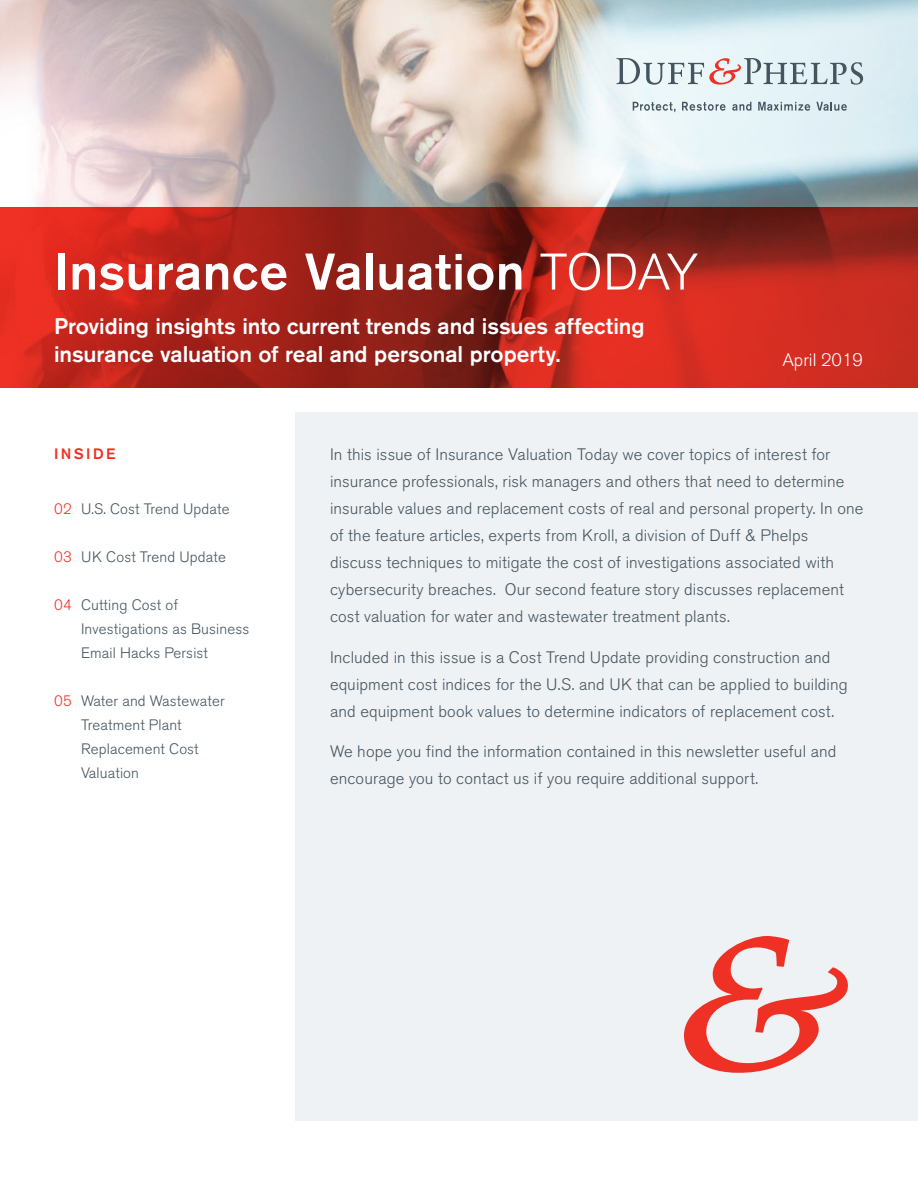
<style>
.page{position:relative;width:918px;height:1188px;background:#fff}
.page>*{position:absolute;margin:0;border:0;box-sizing:border-box;transform-origin:0 0}
.t1{font:500 51px "Akzidenz Grotesk BQ";letter-spacing:.01em;color:#fff}
.Article_Title{font:500 22.5px/28.5px "Akzidenz Grotesk BQ";letter-spacing:-.005em;color:#fff}
.t2{font:300 18px "Akzidenz Grotesk BQ";color:#fff}
.t3{font:300 16.5px/27px "Akzidenz Grotesk BQ";letter-spacing:.01em;color:#455560}
.t4{font:300 15px/24px "Akzidenz Grotesk BQ";letter-spacing:.01em;color:#455560}
.t5{font:500 15px "Akzidenz Grotesk BQ";letter-spacing:.165em;color:#ee3124}
.s1{font-weight:300}
.s2{color:#ee3124}
</style>
<div class="page">
<div style="left:295px;top:412px;width:623px;height:709px;background:#eff2f4"></div>
<img style="left:0;top:0;width:918px;height:207px">
<svg style="left:0;top:207px;width:918px;height:181px;background:#b0251b"></svg>
<svg style="left:633px;top:102px;width:42px;height:10px"></svg>
<svg style="left:682px;top:102px;width:44px;height:9px"></svg>
<svg style="left:732px;top:102px;width:19px;height:9px"></svg>
<svg style="left:758px;top:102px;width:52px;height:9px"></svg>
<svg style="left:816px;top:102px;width:31px;height:9px"></svg>
<svg style="left:616px;top:58px;width:247px;height:27px;background:#c4cbd0"></svg>
<svg style="left:684px;top:936px;width:164px;height:137px"></svg>
<p class="t1" style="left:54px;top:240px;width:646px">Insurance Valuation <span class="s1">TODAY</span></p>
<p class="Article_Title" style="left:54px;top:311px;width:592px">Providing insights into current trends and issues affecting insurance valuation of real and personal property.</p>
<p class="t2" style="left:782px;top:350px;width:82px">April 2019</p>
<p class="t5" style="left:54px;top:445px;width:63px">INSIDE</p>
<p class="t4" style="left:54px;top:497px;width:177px"><span class="s2">02</span> U.S. Cost Trend Update</p>
<p class="t4" style="left:54px;top:545px;width:173px"><span class="s2">03</span> UK Cost Trend Update</p>
<p class="t4" style="left:81px;top:593px;width:170px;text-indent:-27px"><span class="s2">04</span> Cutting Cost of<br>Investigations as Business<br>Email Hacks Persist</p>
<p class="t4" style="left:81px;top:689px;width:145px;text-indent:-27px"><span class="s2">05</span> Water and Wastewater<br>Treatment Plant<br>Replacement Cost<br>Valuation</p>
<p class="t3" style="left:330px;top:441px;width:535px">In this issue of Insurance Valuation Today we cover topics of interest for insurance professionals, risk managers and others that need to determine insurable values and replacement costs of real and personal property. In one of the feature articles, experts from Kroll, a division of Duff &amp; Phelps discuss techniques to mitigate the cost of investigations associated with cybersecurity breaches. Our second feature story discusses replacement cost valuation for water and wastewater treatment plants.</p>
<p class="t3" style="left:330px;top:644px;width:519px">Included in this issue is a Cost Trend Update providing construction and equipment cost indices for the U.S. and UK that can be applied to building and equipment book values to determine indicators of replacement cost.</p>
<p class="t3" style="left:330px;top:738px;width:508px">We hope you find the information contained in this newsletter useful and encourage you to contact us if you require additional support.</p>
</div>
